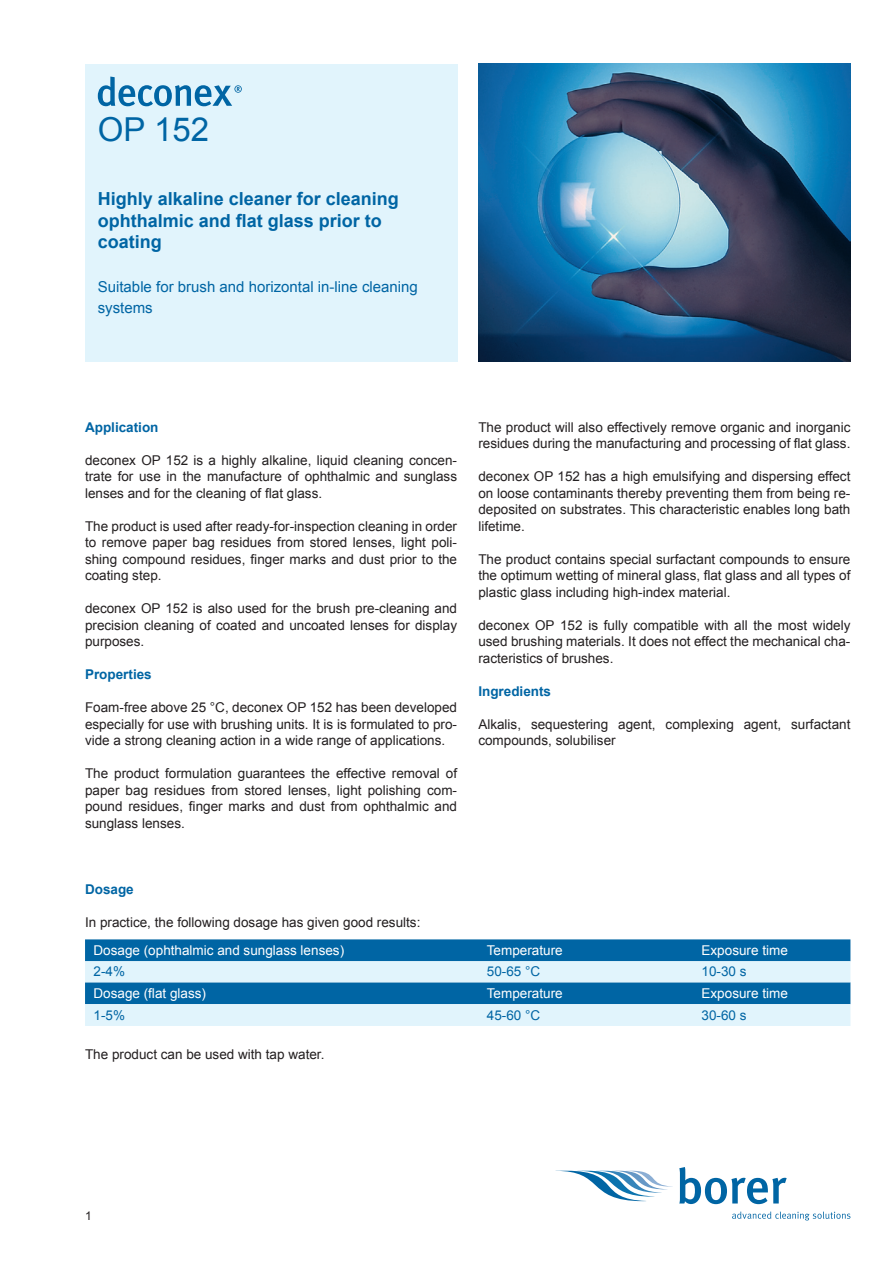
<style>
.page{position:relative;width:893px;height:1263px;background:#fff}
.page>*{position:absolute;margin:0;border:0;box-sizing:border-box;transform-origin:0 0}
.ProdBez_1_Seite{font:33px "Arial";color:#0065a4}
.Produkt-Titel{font:700 18px/21.6px "Arial";color:#0065a4}
.Produkt-Untertitel{font:15px/21px "Arial";color:#0065a4}
.Text{font:13.5px/16.5px "Arial";color:#231f20;text-align:justify}
.Tabelleninhalt{font:13.5px "Arial";color:#fff}
.Kapitel-Überschrift{font:700 13.5px "Arial";color:#0065a4}
.Tabelleninhalt-2{font:13.5px "Arial";color:#0065a4}
.t1{font:12px "Arial";color:#231f20}
</style>
<div class="page">
<div style="left:85px;top:64px;width:372px;height:297px;background:#e1f4fc"></div>
<svg style="left:562px;top:1171px;width:111px;height:30px"></svg>
<svg style="left:679px;top:1167px;width:108px;height:37px"></svg>
<svg style="left:732px;top:1211px;width:118px;height:9px"></svg>
<svg style="left:98px;top:77px;width:144px;height:29px"></svg>
<img style="left:478px;top:64px;width:372px;height:297px">
<div style="left:85px;top:939px;width:765px;height:22px;background:#0065a4"></div>
<svg style="left:85px;top:961px;width:765px;height:65px;background:#96c4de"></svg>
<p class="ProdBez_1_Seite" style="left:98px;top:108px;width:113px">OP 152</p>
<p class="Produkt-Titel" style="left:98px;top:189px;width:303px">Highly alkaline cleaner for cleaning ophthalmic and flat glass prior to coating</p>
<p class="Produkt-Untertitel" style="left:98px;top:276px;width:322px">Suitable for brush and horizontal in-line cleaning systems</p>
<p class="Kapitel-Überschrift" style="left:85px;top:418px;width:75px">Application</p>
<p class="Text" style="left:85px;top:452px;width:374px">deconex OP 152 is a highly alkaline, liquid cleaning concen&shy;trate for use in the manufacture of ophthalmic and sunglass lenses and for the cleaning of flat glass.</p>
<p class="Text" style="left:85px;top:518px;width:374px">The product is used after ready-for-inspection cleaning in order to remove paper bag residues from stored lenses, light poli&shy;shing compound residues, finger marks and dust prior to the coating step.</p>
<p class="Text" style="left:85px;top:600px;width:374px">deconex OP 152 is also used for the brush pre-cleaning and precision cleaning of coated and uncoated lenses for display purposes.</p>
<p class="Kapitel-Überschrift" style="left:85px;top:665px;width:68px">Properties</p>
<p class="Text" style="left:85px;top:699px;width:374px">Foam-free above 25 °C, deconex OP 152 has been developed especially for use with brushing units. It is is formulated to pro&shy;vide a strong cleaning action in a wide range of applications.</p>
<p class="Text" style="left:85px;top:765px;width:374px">The product formulation guarantees the effective removal of paper bag residues from stored lenses, light polishing com&shy;pound residues, finger marks and dust from ophthalmic and sunglass lenses.</p>
<p class="Text" style="left:478px;top:419px;width:374px">The product will also effectively remove organic and inorganic residues during the manufacturing and processing of flat glass.</p>
<p class="Text" style="left:478px;top:468px;width:374px">deconex OP 152 has a high emulsifying and dispersing effect on loose contaminants thereby preventing them from being re&shy;deposited on substrates. This characteristic enables long bath lifetime.</p>
<p class="Text" style="left:478px;top:551px;width:374px">The product contains special surfactant compounds to ensure the optimum wetting of mineral glass, flat glass and all types of plastic glass including high-index material.</p>
<p class="Text" style="left:478px;top:617px;width:374px">deconex OP 152 is fully compatible with all the most widely used brushing materials. It does not effect the mechanical cha&shy;racteristics of brushes.</p>
<p class="Kapitel-Überschrift" style="left:478px;top:682px;width:74px">Ingredients</p>
<p class="Text" style="left:478px;top:716px;width:374px">Alkalis, sequestering agent, complexing agent, surfactant compounds, solubiliser</p>
<p class="Kapitel-Überschrift" style="left:85px;top:880px;width:50px">Dosage</p>
<p class="Text" style="left:85px;top:914px;width:337px">In practice, the following dosage has given good results:</p>
<p class="Tabelleninhalt" style="left:94px;top:942px;width:252px">Dosage (ophthalmic and sunglass lenses)</p>
<p class="Tabelleninhalt" style="left:487px;top:942px;width:77px">Temperature</p>
<p class="Tabelleninhalt" style="left:702px;top:942px;width:88px">Exposure time</p>
<p class="Tabelleninhalt-2" style="left:94px;top:963px;width:33px">2-4%</p>
<p class="Tabelleninhalt-2" style="left:487px;top:963px;width:55px">50-65 °C</p>
<p class="Tabelleninhalt-2" style="left:702px;top:963px;width:47px">10-30 s</p>
<p class="Tabelleninhalt" style="left:94px;top:984px;width:114px">Dosage (flat glass)</p>
<p class="Tabelleninhalt" style="left:487px;top:984px;width:77px">Temperature</p>
<p class="Tabelleninhalt" style="left:702px;top:984px;width:88px">Exposure time</p>
<p class="Tabelleninhalt-2" style="left:94px;top:1006px;width:33px">1-5%</p>
<p class="Tabelleninhalt-2" style="left:487px;top:1006px;width:55px">45-60 °C</p>
<p class="Tabelleninhalt-2" style="left:702px;top:1006px;width:47px">30-60 s</p>
<p class="Text" style="left:85px;top:1046px;width:241px">The product can be used with tap water.</p>
<p class="t1" style="left:85px;top:1208px;width:8px">1</p>
</div>
